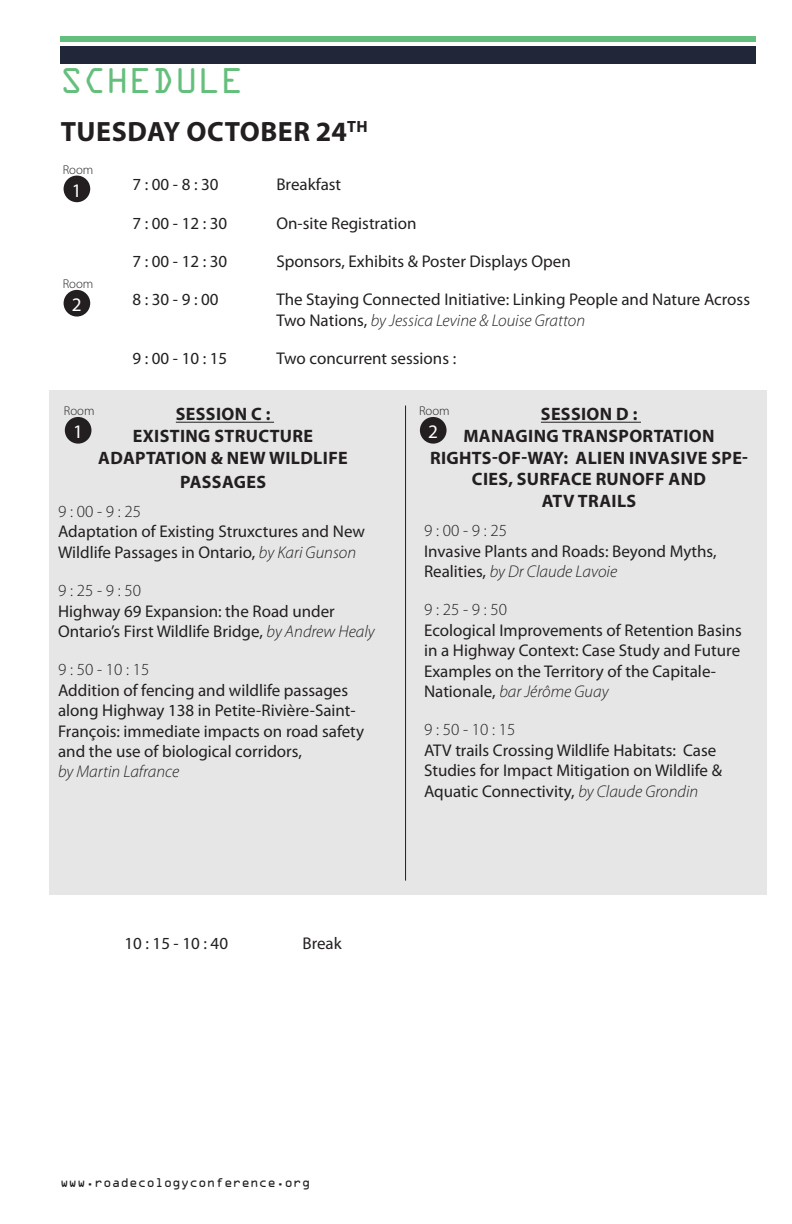
<style>
.page{position:relative;width:792px;height:1224px;background:#fff}
.page>*{position:absolute;margin:0;border:0;box-sizing:border-box;transform-origin:0 0}
.t1{font:38px "OCRA Extended";color:#64bf7c}
.t2{font:700 28px "Myriad Pro";letter-spacing:.02em;color:#231f20}
.texte-prog{font:19.2px "Myriad Pro";color:#fff}
.session{font:700 18px/21.6px "Myriad Pro";letter-spacing:.02em;color:#231f20;text-align:center}
.texte-prog-2{font:17px/20.4px "Myriad Pro";color:#231f20}
.salle{font:300 12.8px "Myriad Pro";color:#231f20}
.t3{font:12px "OCRA Std";color:#231f20}
.s1{font-weight:300;font-style:italic}
.s2{font-weight:300}
</style>
<div class="page">
<div style="left:60px;top:36px;width:696px;height:6px;background:#64bf7c"></div>
<div style="left:60px;top:46px;width:696px;height:18px;background:#212639"></div>
<div style="left:50px;top:390px;width:717px;height:504px;background:#e6e6e6"></div>
<hr style="left:176px;top:422px;width:98px;height:1px;background:#231f20">
<hr style="left:541px;top:422px;width:100px;height:1px;background:#231f20">
<hr style="left:405px;top:406px;width:1px;height:475px;background:#231f20">
<div style="left:64px;top:176px;width:26px;height:26px;background:#231f20;border-radius:50%"></div>
<div style="left:65px;top:417px;width:26px;height:27px;background:#231f20;border-radius:50%"></div>
<div style="left:64px;top:290px;width:26px;height:27px;background:#231f20;border-radius:50%"></div>
<div style="left:420px;top:417px;width:27px;height:27px;background:#231f20;border-radius:50%"></div>
<p class="t1" style="left:60px;top:60px;width:185px">SCHEDULE</p>
<p class="t2" style="left:61px;top:113px;width:308px">TUESDAY OCTOBER 24<sup>TH</sup></p>
<p class="texte-prog-2" style="left:132px;top:174px;width:88px">7 : 00 - 8 : 30</p>
<p class="texte-prog-2" style="left:276px;top:174px;width:66px">Breakfast</p>
<p class="texte-prog-2" style="left:132px;top:212px;width:96px">7 : 00 - 12 : 30</p>
<p class="texte-prog-2" style="left:276px;top:212px;width:142px">On-site Registration</p>
<p class="texte-prog-2" style="left:132px;top:251px;width:96px">7 : 00 - 12 : 30</p>
<p class="texte-prog-2" style="left:276px;top:251px;width:296px">Sponsors, Exhibits &amp; Poster Displays Open</p>
<p class="texte-prog-2" style="left:132px;top:289px;width:88px">8 : 30 - 9 : 00</p>
<p class="texte-prog-2" style="left:276px;top:289px;width:475px">The Staying Connected Initiative: Linking People and Nature Across<br>Two Nations, <span class="s1">by Jessica Levine &amp; Louise Gratton</span></p>
<p class="texte-prog-2" style="left:132px;top:348px;width:96px">9 : 00 - 10 : 15</p>
<p class="texte-prog-2" style="left:276px;top:348px;width:181px">Two concurrent sessions :</p>
<p class="salle" style="left:63px;top:162px;width:32px">Room</p>
<p class="texte-prog" style="left:72px;top:178px;width:11px">1</p>
<p class="salle" style="left:63px;top:276px;width:32px">Room</p>
<p class="texte-prog" style="left:72px;top:293px;width:11px">2</p>
<p class="salle" style="left:64px;top:403px;width:32px">Room</p>
<p class="session" style="left:98px;top:403px;width:251px">SESSION C :<br>EXISTING STRUCTURE<br>ADAPTATION &amp; NEW WILDLIFE</p>
<p class="session" style="left:180px;top:470px;width:88px">PASSAGES</p>
<p class="texte-prog-2" style="left:58px;top:501px;width:308px"><span class="s2">9 : 00 - 9 : 25<br></span>Adaptation of Existing Struxctures and New<br>Wildlife Passages in Ontario, <span class="s1">by Kari Gunson</span></p>
<p class="texte-prog-2" style="left:58px;top:580px;width:318px"><span class="s2">9 : 25 - 9 : 50<br></span>Highway 69 Expansion: the Road under<br>Ontario’s First Wildlife Bridge, <span class="s1">by Andrew Healy</span></p>
<p class="texte-prog-2" style="left:58px;top:659px;width:308px"><span class="s2">9 : 50 - 10 : 15<br></span>Addition of fencing and wildlife passages along Highway 138 in Petite-Rivière-Saint-François: immediate impacts on road safety and the use of biological corridors,<br><span class="s1">by Martin Lafrance</span></p>
<p class="texte-prog" style="left:73px;top:420px;width:11px">1</p>
<p class="salle" style="left:419px;top:403px;width:32px">Room</p>
<p class="session" style="left:430px;top:403px;width:320px">SESSION D :<br>MANAGING TRANSPORTATION<br>RIGHTS-OF-WAY: ALIEN INVASIVE SPE-<br>CIES, SURFACE RUNOFF AND<br>ATV TRAILS</p>
<p class="texte-prog-2" style="left:424px;top:520px;width:294px"><span class="s2">9 : 00 - 9 : 25<br></span>Invasive Plants and Roads: Beyond Myths,<br>Realities, <span class="s1">by Dr Claude Lavoie</span></p>
<p class="texte-prog-2" style="left:424px;top:599px;width:319px"><span class="s2">9 : 25 - 9 : 50<br></span>Ecological Improvements of Retention Basins in a Highway Context: Case Study and Future Examples on the Territory of the Capitale-Nationale, <span class="s1">bar Jérôme Guay</span></p>
<p class="texte-prog-2" style="left:424px;top:719px;width:299px"><span class="s2">9 : 50 - 10 : 15<br></span>ATV trails Crossing Wildlife Habitats: Case Studies for Impact Mitigation on Wildlife &amp; Aquatic Connectivity, <span class="s1">by Claude Grondin</span></p>
<p class="texte-prog" style="left:428px;top:420px;width:11px">2</p>
<p class="texte-prog-2" style="left:124px;top:932px;width:105px">10 : 15 - 10 : 40</p>
<p class="texte-prog-2" style="left:302px;top:932px;width:41px">Break</p>
<p class="t3" style="left:60px;top:1177px;width:252px">www.roadecologyconference.org</p>
</div>
